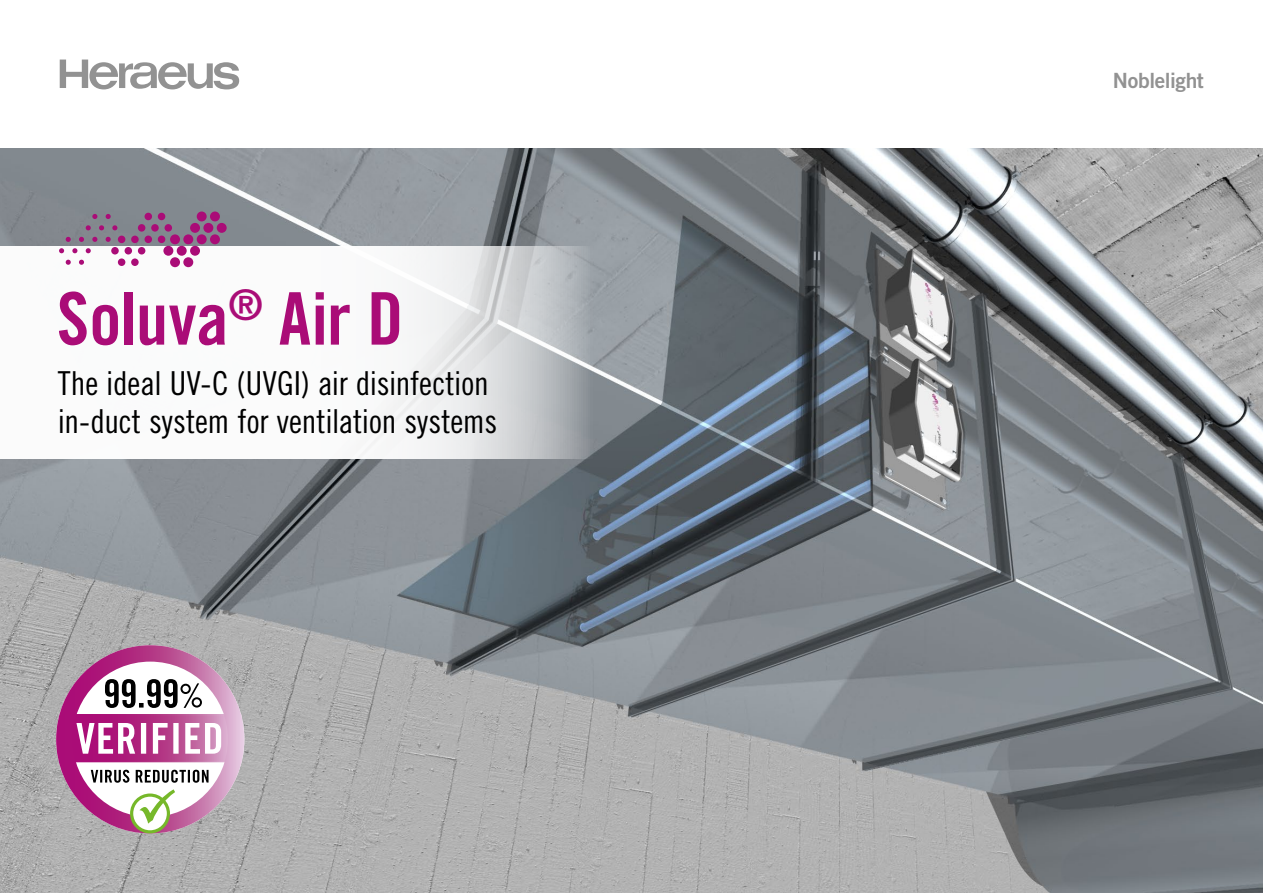
<style>
.page{position:relative;width:1263px;height:893px;background:#fff}
.page>*{position:absolute;margin:0;border:0;box-sizing:border-box;transform-origin:0 0}
.t1{font:72.6px "Trade Gothic LT Bold Cond Twenty";letter-spacing:-.005em;color:#aa0c77}
.t2{font:33px/38.2px "Trade Gothic LT Cond Eighteen";letter-spacing:-.005em;color:#000}
.t3{font:21px "Trade Gothic LT Bold Two";letter-spacing:-.015em;color:#929292}
</style>
<div class="page">
<svg style="left:60px;top:60px;width:179px;height:29px"></svg>
<img style="left:0;top:149px;width:1263px;height:744px">
<svg style="left:0;top:247px;width:592px;height:212px"></svg>
<div style="left:217px;top:223px;width:10px;height:10px;background:#aa0c77;border-radius:50%"></div>
<div style="left:197px;top:211px;width:10px;height:10px;background:#aa0c77;border-radius:50%"></div>
<div style="left:210px;top:211px;width:10px;height:10px;background:#aa0c77;border-radius:50%"></div>
<div style="left:203px;top:223px;width:10px;height:10px;background:#aa0c77;border-radius:50%"></div>
<div style="left:210px;top:234px;width:10px;height:10px;background:#aa0c77;border-radius:50%"></div>
<div style="left:197px;top:234px;width:10px;height:10px;background:#aa0c77;border-radius:50%"></div>
<div style="left:190px;top:223px;width:10px;height:10px;background:#aa0c77;border-radius:50%"></div>
<div style="left:165px;top:224px;width:7px;height:8px;background:#aa0c77;border-radius:50%"></div>
<div style="left:145px;top:213px;width:7px;height:7px;background:#aa0c77;border-radius:50%"></div>
<div style="left:158px;top:213px;width:7px;height:7px;background:#aa0c77;border-radius:50%"></div>
<div style="left:151px;top:224px;width:8px;height:8px;background:#aa0c77;border-radius:50%"></div>
<div style="left:158px;top:236px;width:7px;height:7px;background:#aa0c77;border-radius:50%"></div>
<div style="left:145px;top:236px;width:7px;height:7px;background:#aa0c77;border-radius:50%"></div>
<div style="left:138px;top:224px;width:7px;height:8px;background:#aa0c77;border-radius:50%"></div>
<svg style="left:112px;top:225px;width:5px;height:5px"></svg>
<svg style="left:92px;top:214px;width:5px;height:5px"></svg>
<svg style="left:106px;top:214px;width:5px;height:5px"></svg>
<svg style="left:99px;top:225px;width:5px;height:5px"></svg>
<svg style="left:106px;top:237px;width:5px;height:5px"></svg>
<svg style="left:92px;top:237px;width:5px;height:5px"></svg>
<svg style="left:86px;top:225px;width:5px;height:5px"></svg>
<div style="left:190px;top:246px;width:10px;height:10px;background:#aa0c77;border-radius:50%"></div>
<div style="left:170px;top:234px;width:10px;height:10px;background:#aa0c77;border-radius:50%"></div>
<div style="left:183px;top:234px;width:10px;height:10px;background:#aa0c77;border-radius:50%"></div>
<div style="left:177px;top:246px;width:10px;height:10px;background:#aa0c77;border-radius:50%"></div>
<div style="left:183px;top:257px;width:10px;height:10px;background:#aa0c77;border-radius:50%"></div>
<div style="left:170px;top:257px;width:10px;height:10px;background:#aa0c77;border-radius:50%"></div>
<div style="left:163px;top:246px;width:10px;height:10px;background:#aa0c77;border-radius:50%"></div>
<div style="left:138px;top:247px;width:7px;height:7px;background:#aa0c77;border-radius:50%"></div>
<div style="left:118px;top:236px;width:7px;height:7px;background:#aa0c77;border-radius:50%"></div>
<div style="left:131px;top:236px;width:8px;height:7px;background:#aa0c77;border-radius:50%"></div>
<div style="left:125px;top:247px;width:7px;height:7px;background:#aa0c77;border-radius:50%"></div>
<div style="left:131px;top:258px;width:8px;height:8px;background:#aa0c77;border-radius:50%"></div>
<div style="left:118px;top:258px;width:7px;height:8px;background:#aa0c77;border-radius:50%"></div>
<div style="left:111px;top:247px;width:8px;height:7px;background:#aa0c77;border-radius:50%"></div>
<svg style="left:86px;top:248px;width:5px;height:5px"></svg>
<svg style="left:66px;top:237px;width:5px;height:5px"></svg>
<svg style="left:79px;top:237px;width:5px;height:5px"></svg>
<svg style="left:72px;top:248px;width:5px;height:5px"></svg>
<svg style="left:79px;top:260px;width:5px;height:5px"></svg>
<svg style="left:66px;top:260px;width:5px;height:5px"></svg>
<svg style="left:59px;top:248px;width:5px;height:5px"></svg>
<svg style="left:56px;top:645px;width:188px;height:188px"></svg>
<svg style="left:105px;top:679px;width:97px;height:29px"></svg>
<svg style="left:73px;top:716px;width:154px;height:44px"></svg>
<div style="left:56px;top:645px;width:188px;height:188px;border:16px solid #fff;border-radius:50%"></div>
<svg style="left:132px;top:795px;width:36px;height:37px"></svg>
<div style="left:130px;top:793px;width:40px;height:40px;border:3px solid #76b82a;border-radius:50%"></div>
<svg style="left:91px;top:770px;width:118px;height:55px"></svg>
<svg style="left:76px;top:723px;width:145px;height:31px"></svg>
<h1 class="t1" style="left:57px;top:275px;width:348px">Soluva<sup>®</sup> Air D</h1>
<p class="t2" style="left:58px;top:363px;width:441px">The ideal UV-C (UVGI) air disinfection in-duct system for ventilation systems</p>
<p class="t3" style="left:1113px;top:68px;width:93px">Noblelight</p>
</div>
